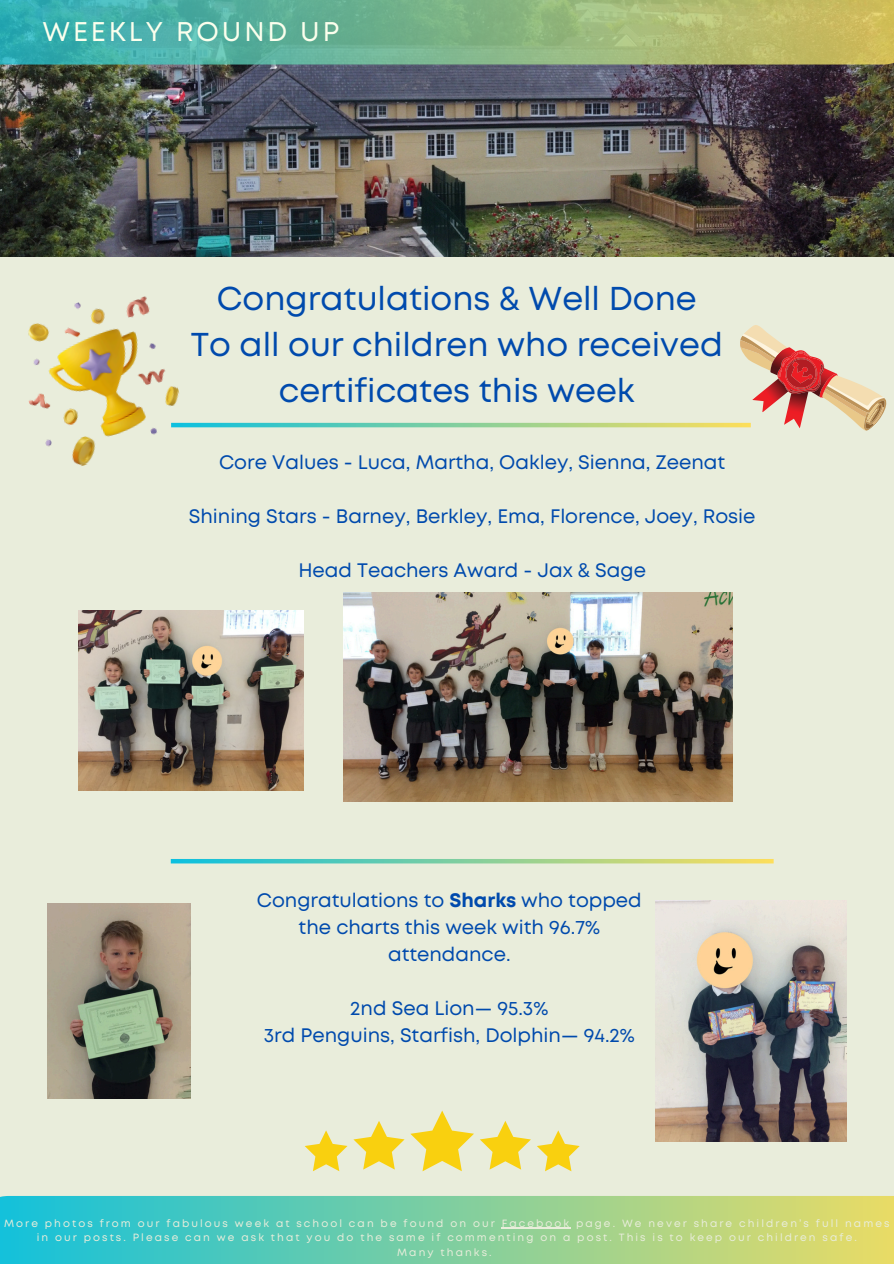
<style>
.page{position:relative;width:894px;height:1264px;background:#fff}
.page>*{position:absolute;margin:0;border:0;box-sizing:border-box;transform-origin:0 0}
.t1{font:33px/46.2px "Mont";color:#004aad;text-align:center}
.t2{font:27px "Mont";letter-spacing:.11em;color:#fbffed}
.t3{font:19.5px/27px "Mont";color:#004aad;text-align:center}
.t4{font:10.5px/14.5px "Mont";letter-spacing:.2em;color:#e9eddb;text-align:center}
.s1{font-weight:700}
</style>
<div class="page">
<div style="left:0;top:0;width:893px;height:1263px;background:#e9eddb"></div>
<img style="left:0;top:64px;width:893px;height:192px">
<svg style="left:0;top:0;width:893px;height:64px;background:#7fb58a"></svg>
<div style="left:0;top:1195px;width:893px;height:68px;background:linear-gradient(to right,#13c1db,#e9db65)"></div>
<img style="left:28px;top:296px;width:163px;height:170px">
<svg style="left:304px;top:1110px;width:275px;height:61px"></svg>
<svg style="left:736px;top:325px;width:151px;height:106px"></svg>
<svg style="left:171px;top:859px;width:602px;height:4px;background:#84ce9c"></svg>
<svg style="left:171px;top:423px;width:579px;height:4px;background:#84ce9c"></svg>
<img style="left:343px;top:593px;width:389px;height:208px">
<img style="left:78px;top:610px;width:225px;height:180px">
<img style="left:48px;top:903px;width:143px;height:195px">
<img style="left:655px;top:900px;width:191px;height:241px">
<hr style="left:501px;top:1227px;width:70px;height:1px;background:#e9eddb">
<p class="t2" style="left:42px;top:22px;width:298px">WEEKLY ROUND UP</p>
<p class="t1" style="left:191px;top:278px;width:533px">Congratulations &amp; Well Done<br>To all our children who received certificates this week</p>
<p class="t3" style="left:219px;top:450px;width:507px">Core Values - Luca, Martha, Oakley, Sienna, Zeenat</p>
<h3 class="t3" style="left:189px;top:504px;width:568px">Shining Stars - Barney, Berkley, Ema, Florence, Joey, Rosie</h3>
<h3 class="t3" style="left:298px;top:558px;width:349px">Head Teachers Award - Jax &amp; Sage</h3>
<h1 class="t3" style="left:257px;top:887px;width:386px">Congratulations to <span class="s1">Sharks</span> who topped the charts this week with 96.7% attendance.</h1>
<p class="t3" style="left:264px;top:995px;width:372px">2nd Sea Lion— 95.3%<br>3rd Penguins, Starfish, Dolphin— 94.2%</p>
<h2 class="t4" style="left:4px;top:1216px;width:886px">More photos from our fabulous week at school can be found on our Facebook page. We never share children’s full names in our posts. Please can we ask that you do the same if commenting on a post. This is to keep our children safe.<br>Many thanks.</h2>
</div>
